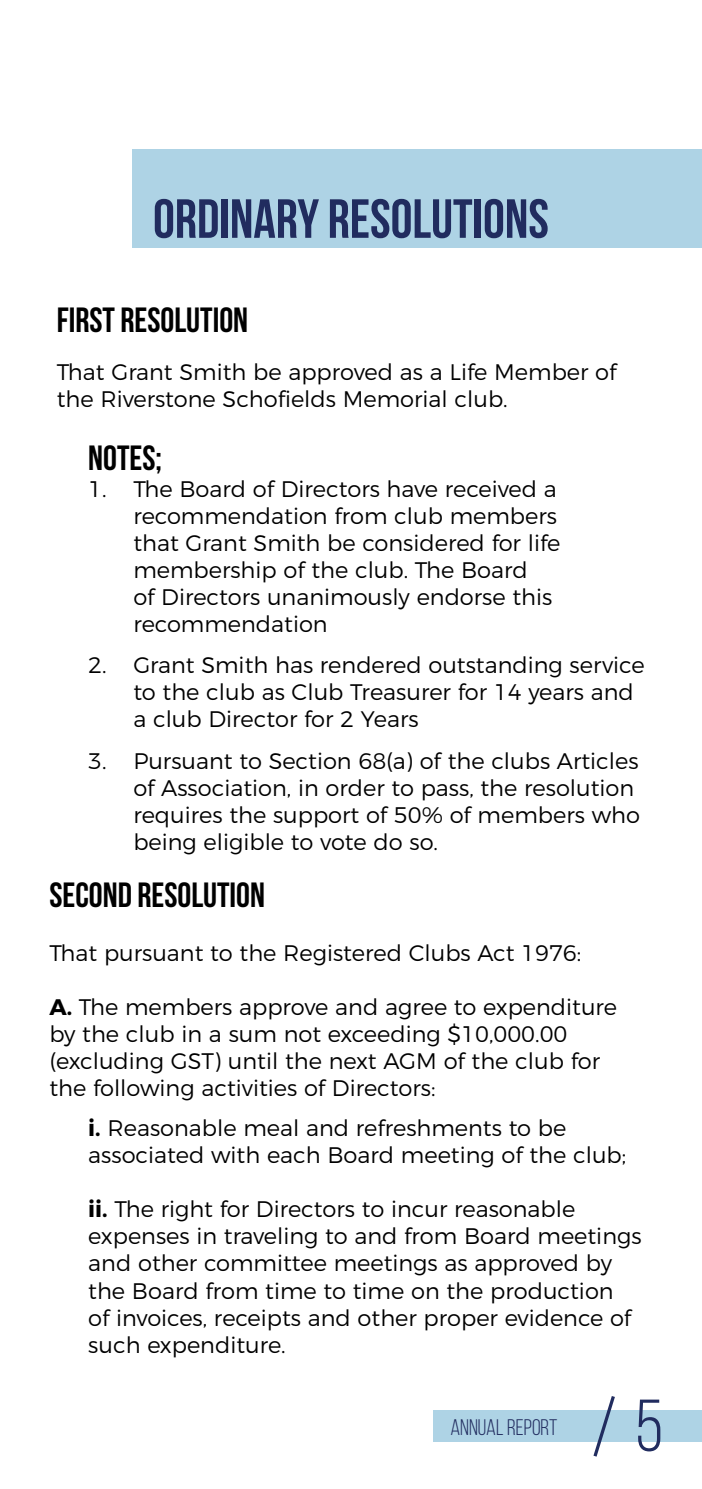
<style>
.page{position:relative;width:702px;height:1489px;background:#fff}
.page>*{position:absolute;margin:0;border:0;box-sizing:border-box;transform-origin:0 0}
.t1{font:73.25px "Bebas Neue";color:#212c5f}
.t2{font:700 55px "Bebas Neue";color:#212c5f}
.t3{font:700 35px "Bebas Neue";color:#000}
.t4{font:300 22.5px/27px "Montserrat";color:#000}
.t5{font:22.5px "Bebas Neue";color:#212c5f}
.s1{font-weight:700}
</style>
<div class="page">
<div style="left:434px;top:1410px;width:268px;height:31px;background:#aed3e5"></div>
<svg style="left:591px;top:1396px;width:26px;height:61px"></svg>
<div style="left:132px;top:149px;width:570px;height:99px;background:#aed3e5"></div>
<h2 class="t2" style="left:153px;top:189px;width:397px">ORDINARY RESOLUTIONS</h2>
<h3 class="t3" style="left:57px;top:300px;width:193px">FIRST RESOLUTION</h3>
<p class="t4" style="left:57px;top:356px;width:561px">That Grant Smith be approved as a Life Member of the Riverstone Schofields Memorial club.</p>
<h3 class="t3" style="left:88px;top:439px;width:75px">NOTES;</h3>
<p class="t4" style="left:133px;top:473px;width:428px;text-indent:-45px">1. The Board of Directors have received a recommendation from club members that Grant Smith be considered for life membership of the club. The Board<br>of Directors unanimously endorse this recommendation</p>
<p class="t4" style="left:133px;top:650px;width:512px;text-indent:-45px">2. Grant Smith has rendered outstanding service to the club as Club Treasurer for 14 years and a club Director for 2 Years</p>
<p class="t4" style="left:133px;top:745px;width:508px;text-indent:-45px">3. Pursuant to Section 68(a) of the clubs Articles of Association, in order to pass, the resolution requires the support of 50% of members who being eligible to vote do so.</p>
<h3 class="t3" style="left:49px;top:875px;width:217px">SECOND RESOLUTION</h3>
<p class="t4" style="left:49px;top:937px;width:533px">That pursuant to the Registered Clubs Act 1976:</p>
<p class="t4" style="left:49px;top:991px;width:569px"><span class="s1">A.</span> The members approve and agree to expenditure by the club in a sum not exceeding $10,000.00 (excluding GST) until the next AGM of the club for the following activities of Directors:</p>
<p class="t4" style="left:88px;top:1112px;width:539px"><span class="s1">i.</span> Reasonable meal and refreshments to be associated with each Board meeting of the club;</p>
<p class="t4" style="left:88px;top:1193px;width:554px"><span class="s1">ii.</span> The right for Directors to incur reasonable expenses in traveling to and from Board meetings and other committee meetings as approved by the Board from time to time on the production<br>of invoices, receipts and other proper evidence of such expenditure.</p>
<p class="t5" style="left:450px;top:1415px;width:109px">ANNUAL REPORT</p>
<h1 class="t1" style="left:635px;top:1386px;width:29px">5</h1>
</div>
